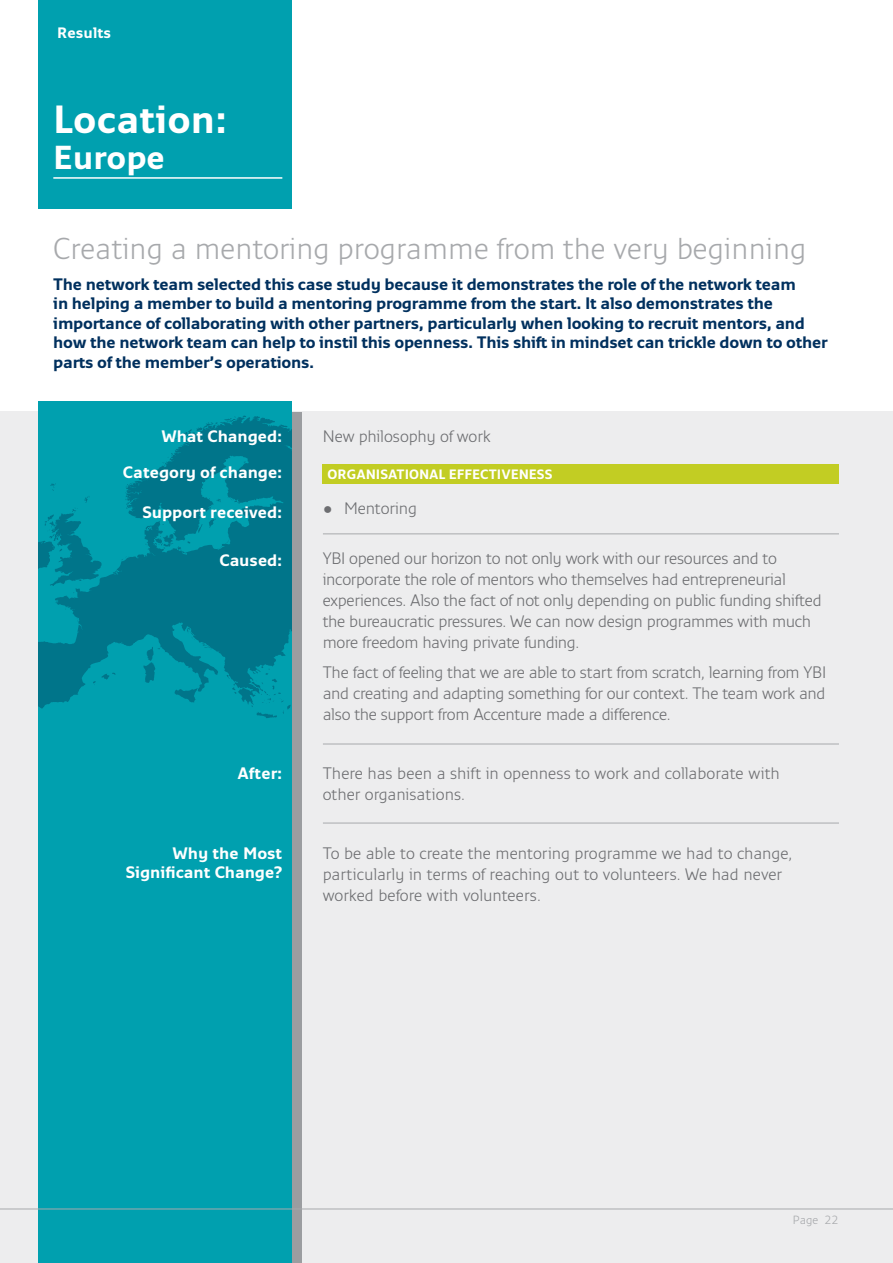
<style>
.page{position:relative;width:893px;height:1263px;background:#fff}
.page>*{position:absolute;margin:0;border:0;box-sizing:border-box;transform-origin:0 0}
.t1{font:700 39px "Monitor";color:#fff}
.t2{font:700 33px "Monitor";color:#fff}
.t3{font:300 30px "Monitor";color:#a7a9ac}
.t4{font:300 16.5px/21px "Monitor";letter-spacing:-.015em;color:#6d6e71}
.t5{font:700 16.5px/19.5px "Monitor";letter-spacing:-.02em;color:#00305e}
.t6{font:700 16.5px/19.5px "Monitor";letter-spacing:-.005em;color:#fff;text-align:right}
.t7{font:700 15px "Monitor";color:#fff}
.t8{font:700 13.5px "Monitor";color:#fff}
.t9{font:300 11.85px "Monitor";color:#a7a9ac}
</style>
<div class="page">
<div style="left:0;top:412px;width:893px;height:851px;background:#ededee"></div>
<div style="left:38px;top:402px;width:254px;height:861px;background:#00a0af"></div>
<svg style="left:38px;top:415px;width:254px;height:303px;fill:#00778c"></svg>
<div style="left:292px;top:412px;width:9px;height:851px;background:#9b9da0"></div>
<div style="left:38px;top:0;width:254px;height:208px;background:#00a0af"></div>
<hr style="left:53px;top:177px;width:229px;height:2px;background:#fff">
<hr style="left:323px;top:534px;width:516px;height:1px;background:#a7a9ac">
<hr style="left:323px;top:744px;width:516px;height:1px;background:#a7a9ac">
<hr style="left:323px;top:823px;width:516px;height:1px;background:#a7a9ac">
<div style="left:323px;top:464px;width:516px;height:20px;background:#c2cd23"></div>
<hr style="left:0;top:1208px;width:893px;height:1px;background:#a7a9ac">
<p class="t7" style="left:57px;top:24px;width:56px">Results</p>
<h1 class="t1" style="left:53px;top:95px;width:176px">Location:</h1>
<h2 class="t2" style="left:53px;top:137px;width:114px">Europe</h2>
<h3 class="t3" style="left:53px;top:230px;width:755px">Creating a mentoring programme from the very beginning</h3>
<p class="t5" style="left:53px;top:273px;width:776px">The network team selected this case study because it demonstrates the role of the network team<br>in helping a member to build a mentoring programme from the start. It also demonstrates the importance of collaborating with other partners, particularly when looking to recruit mentors, and how the network team can help to instil this openness. This shift in mindset can trickle down to other parts of the member’s operations.</p>
<p class="t6" style="left:161px;top:426px;width:122px">What Changed:</p>
<p class="t4" style="left:323px;top:425px;width:169px">New philosophy of work</p>
<p class="t6" style="left:123px;top:462px;width:161px">Category of change:</p>
<p class="t6" style="left:143px;top:502px;width:141px">Support received:</p>
<p class="t6" style="left:219px;top:550px;width:65px">Caused:</p>
<p class="t8" style="left:328px;top:466px;width:226px">ORGANISATIONAL EFFECTIVENESS</p>
<p class="t4" style="left:323px;top:497px;width:96px">• Mentoring</p>
<p class="t4" style="left:323px;top:547px;width:500px">YBI opened our horizon to not only work with our resources and to incorporate the role of mentors who themselves had entrepreneurial experiences. Also the fact of not only depending on public funding shifted the bureaucratic pressures. We can now design programmes with much more freedom having private funding.</p>
<p class="t4" style="left:323px;top:661px;width:505px;text-align:justify">The fact of feeling that we are able to start from scratch, learning from YBI and creating and adapting something for our context. The team work and also the support from Accenture made a difference.</p>
<p class="t6" style="left:237px;top:763px;width:46px">After:</p>
<p class="t4" style="left:323px;top:762px;width:459px">There has been a shift in openness to work and collaborate with other organisations.</p>
<p class="t6" style="left:126px;top:842px;width:158px">Why the Most<br>Significant Change?</p>
<p class="t4" style="left:323px;top:842px;width:471px">To be able to create the mentoring programme we had to change, particularly in terms of reaching out to volunteers. We had never worked before with volunteers.</p>
<p class="t9" style="left:793px;top:1213px;width:47px">Page 22</p>
</div>
